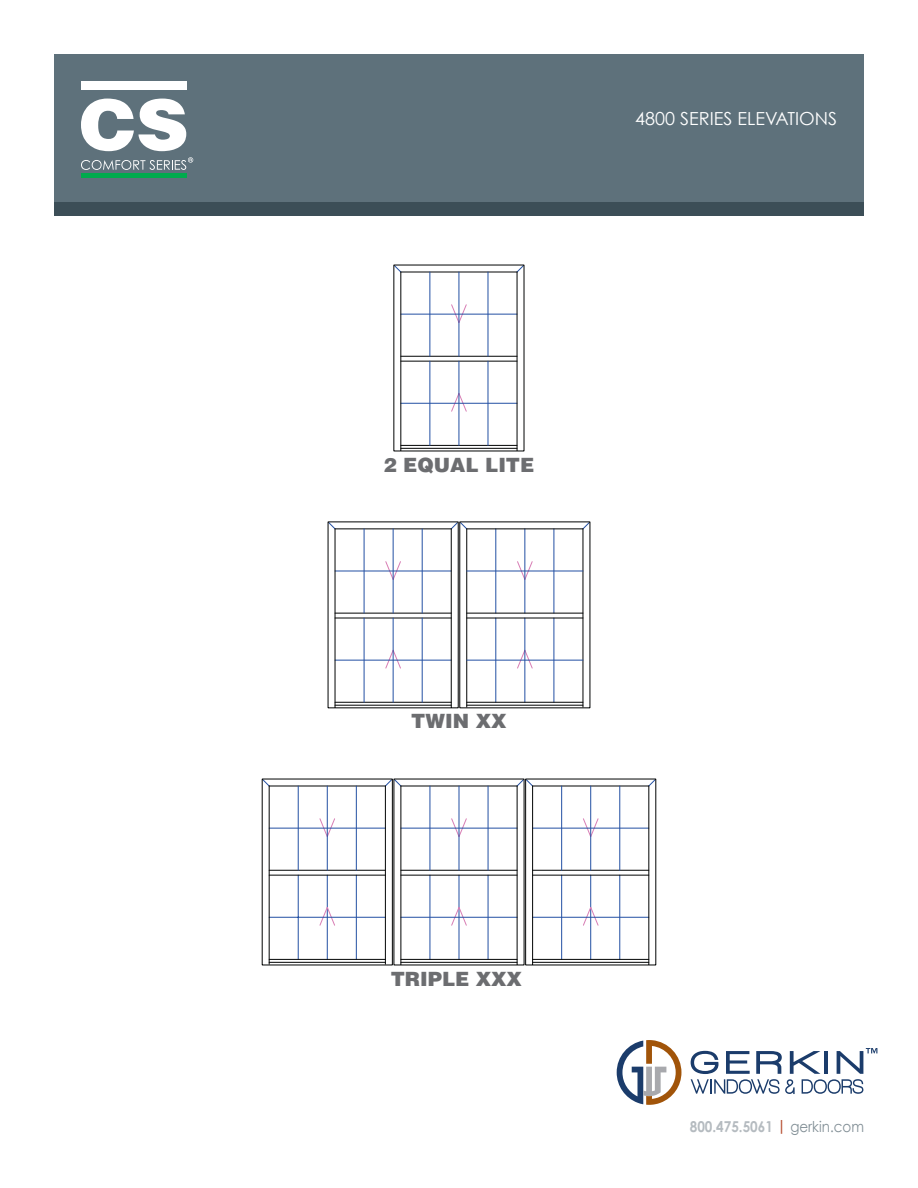
<style>
.page{position:relative;width:918px;height:1188px;background:#fff}
.page>*{position:absolute;margin:0;border:0;box-sizing:border-box;transform-origin:0 0}
.t1{font:900 19.65px "Helvetica LT";color:#6c6d70}
.PRODUCT_DESCRIPTION{font:18px "Century Gothic";color:#fff}
.t2{font:700 15px "Century Gothic";color:#b5bbc0;scale:.9 1}
.s1{color:#b54c2d}
.s2{font-weight:400;color:#828f96}
</style>
<div class="page">
<svg style="left:393px;top:265px;width:132px;height:187px"></svg>
<svg style="left:327px;top:521px;width:264px;height:188px"></svg>
<svg style="left:261px;top:778px;width:7px;height:188px"></svg>
<svg style="left:268px;top:778px;width:389px;height:188px"></svg>
<div style="left:54px;top:54px;width:810px;height:155px;background:#5e717b"></div>
<div style="left:54px;top:202px;width:810px;height:14px;background:#3c4e57"></div>
<svg style="left:617px;top:1040px;width:64px;height:65px"></svg>
<svg style="left:691px;top:1048px;width:186px;height:46px"></svg>
<div style="left:81px;top:173px;width:105px;height:5px;background:#00ab4d"></div>
<div style="left:81px;top:81px;width:105px;height:9px;background:#fff"></div>
<svg style="left:81px;top:99px;width:105px;height:52px"></svg>
<svg style="left:81px;top:157px;width:112px;height:13px"></svg>
<p class="PRODUCT_DESCRIPTION" style="left:635px;top:107px;width:203px">4800 SERIES ELEVATIONS</p>
<p class="t1" style="left:384px;top:452px;width:152px">2 EQUAL LITE</p>
<p class="t1" style="left:411px;top:709px;width:97px">TWIN XX</p>
<p class="t1" style="left:391px;top:966px;width:133px">TRIPLE XXX</p>
<p class="t2" style="left:690px;top:1117px;width:195px">800.475.5061 <span class="s1">|</span> <span class="s2">gerkin.com</span></p>
</div>
